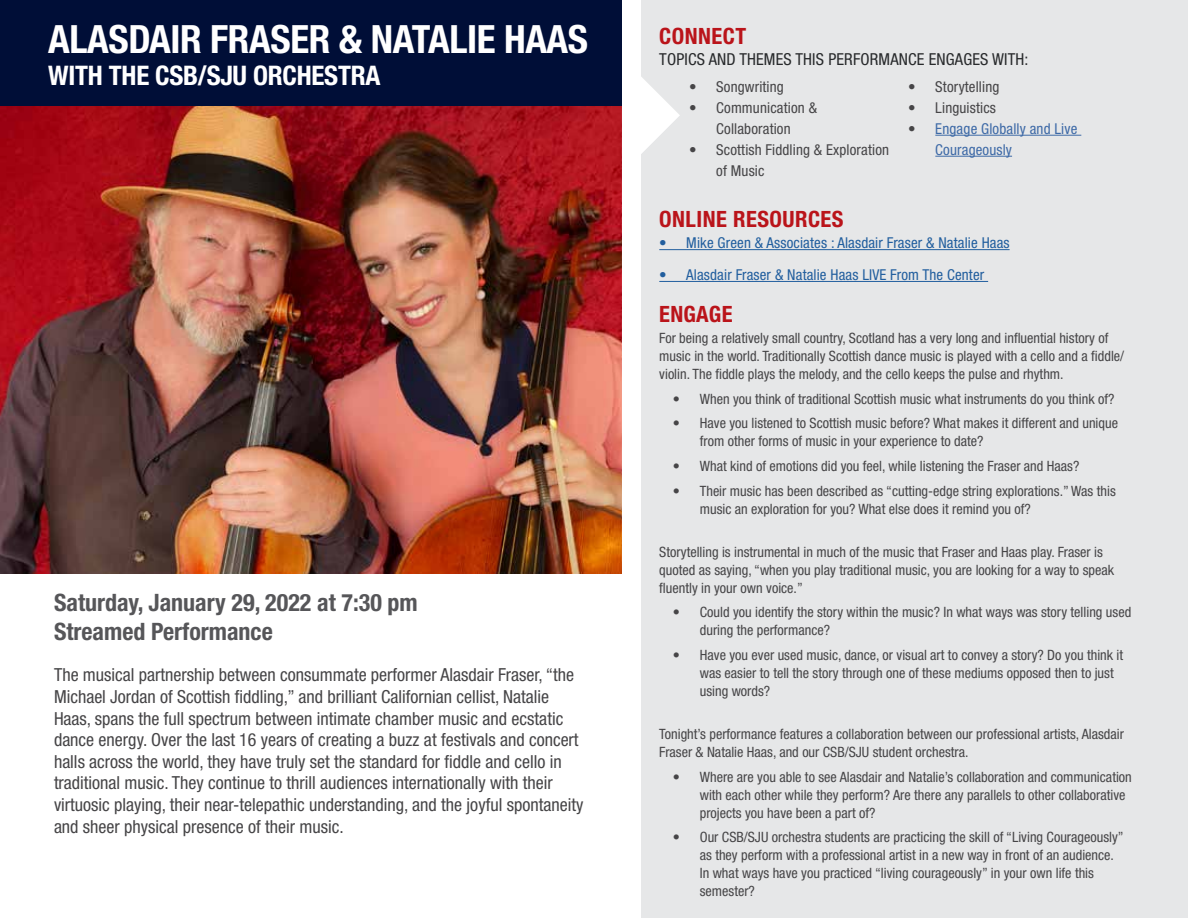
<style>
.page{position:relative;width:1188px;height:918px;background:#fff}
.page>*{position:absolute;margin:0;border:0;box-sizing:border-box;transform-origin:0 0}
.t1{font:700 condensed 39px "Helvetica Neue LT Pro";letter-spacing:-.01em;color:#fff}
.t2{font:700 condensed 27px "Helvetica Neue LT Pro";letter-spacing:-.01em;color:#fff}
.t3{font:700 condensed 24px/28.8px "Helvetica Neue LT Pro";color:#565659}
.t4{font:700 condensed 22.5px "Helvetica Neue LT Pro";letter-spacing:.02em;color:#ba141a}
.t5{font:condensed 18px/21.6px "Helvetica Neue LT Pro";color:#464547}
.t6{font:condensed 16.5px "Helvetica Neue LT Pro";letter-spacing:.01em;color:#282a2c}
.t7{font:condensed 15px/21px "Helvetica Neue LT Std";letter-spacing:.01em;color:#464547;text-align:center}
.t8{font:condensed 15px "Helvetica Neue LT Pro";letter-spacing:.01em;color:#215e9e}
.t9{font:condensed 15px/21px "Helvetica Neue LT Std";letter-spacing:.01em;color:#3e6aa7}
.t10{font:condensed 14.25px/18px "Helvetica Neue LT Std";color:#464547}
.s1{color:#464547}
</style>
<div class="page">
<div style="left:0;top:0;width:621px;height:108px;background:#000e37"></div>
<div style="left:642px;top:0;width:546px;height:918px;background:#e6e7e8"></div>
<svg style="left:641px;top:74px;width:39px;height:83px"></svg>
<hr style="left:659px;top:249px;width:351px;height:1px;background:#215e9e">
<hr style="left:659px;top:281px;width:329px;height:1px;background:#215e9e">
<hr style="left:935px;top:135px;width:146px;height:1px;background:#3e6aa7">
<hr style="left:935px;top:156px;width:77px;height:1px;background:#3e6aa7">
<img style="left:0;top:106px;width:621px;height:467px">
<h1 class="t1" style="left:48px;top:16px;width:541px">ALASDAIR FRASER &amp; NATALIE HAAS</h1>
<h2 class="t2" style="left:48px;top:59px;width:334px">WITH THE CSB/SJU ORCHESTRA</h2>
<h3 class="t3" style="left:54px;top:588px;width:365px">Saturday, January 29, 2022 at 7:30 pm<br>Streamed Performance</h3>
<p class="t5" style="left:54px;top:664px;width:531px">The musical partnership between consummate performer Alasdair Fraser, “the Michael Jordan of Scottish fiddling,” and brilliant Californian cellist, Natalie Haas, spans the full spectrum between intimate chamber music and ecstatic dance energy. Over the last 16 years of creating a buzz at festivals and concert halls across the world, they have truly set the standard for fiddle and cello in traditional music. They continue to thrill audiences internationally with their virtuosic playing, their near-telepathic understanding, and the joyful spontaneity and sheer physical presence of their music.</p>
<h3 class="t4" style="left:659px;top:23px;width:88px">CONNECT</h3>
<p class="t6" style="left:659px;top:50px;width:371px">TOPICS AND THEMES THIS PERFORMANCE ENGAGES WITH:</p>
<p class="t7" style="left:689px;top:76px;width:96px">• Songwriting</p>
<p class="t7" style="left:689px;top:97px;width:129px">• Communication &amp;<br>Collaboration</p>
<p class="t7" style="left:716px;top:139px;width:174px;text-align:left;text-indent:-27px">• Scottish Fiddling &amp; Exploration of Music</p>
<p class="t7" style="left:908px;top:76px;width:93px">• Storytelling</p>
<p class="t7" style="left:908px;top:97px;width:89px">• Linguistics</p>
<p class="t9" style="left:935px;top:118px;width:144px;text-indent:-27px"><span class="s1">•</span> Engage Globally and Live<br>Courageously</p>
<h3 class="t4" style="left:659px;top:206px;width:186px">ONLINE RESOURCES</h3>
<p class="t8" style="left:659px;top:234px;width:352px">• Mike Green &amp; Associates : Alasdair Fraser &amp; Natalie Haas</p>
<p class="t8" style="left:659px;top:266px;width:326px">• Alasdair Fraser &amp; Natalie Haas LIVE From The Center</p>
<h3 class="t4" style="left:659px;top:300px;width:75px">ENGAGE</h3>
<p class="t10" style="left:659px;top:329px;width:466px">For being a relatively small country, Scotland has a very long and influential history of music in the world. Traditionally Scottish dance music is played with a cello and a fiddle/ violin. The fiddle plays the melody, and the cello keeps the pulse and rhythm.</p>
<p class="t10" style="left:673px;top:389px;width:443px">• When you think of traditional Scottish music what instruments do you think of?</p>
<p class="t10" style="left:700px;top:414px;width:420px;text-indent:-27px">• Have you listened to Scottish music before? What makes it different and unique from other forms of music in your experience to date?</p>
<p class="t10" style="left:673px;top:457px;width:408px">• What kind of emotions did you feel, while listening the Fraser and Haas?</p>
<p class="t10" style="left:700px;top:482px;width:418px;text-indent:-27px">• Their music has been described as “cutting-edge string explorations.” Was this music an exploration for you? What else does it remind you of?</p>
<p class="t10" style="left:659px;top:542px;width:456px">Storytelling is instrumental in much of the music that Fraser and Haas play. Fraser is quoted as saying, “when you play traditional music, you are looking for a way to speak fluently in your own voice.”</p>
<p class="t10" style="left:700px;top:603px;width:433px;text-indent:-27px">• Could you identify the story within the music? In what ways was story telling used during the performance?</p>
<p class="t10" style="left:700px;top:646px;width:425px;text-indent:-27px">• Have you ever used music, dance, or visual art to convey a story? Do you think it was easier to tell the story through one of these mediums opposed then to just using words?</p>
<p class="t10" style="left:659px;top:725px;width:466px">Tonight’s performance features a collaboration between our professional artists, Alasdair<br>Fraser &amp; Natalie Haas, and our CSB/SJU student orchestra.</p>
<p class="t10" style="left:700px;top:767px;width:434px;text-indent:-27px">• Where are you able to see Alasdair and Natalie’s collaboration and communication with each other while they perform? Are there any parallels to other collaborative projects you have been a part of?</p>
<p class="t10" style="left:700px;top:828px;width:425px;text-indent:-27px">• Our CSB/SJU orchestra students are practicing the skill of “Living Courageously” as they perform with a professional artist in a new way in front of an audience.<br>In what ways have you practiced “living courageously” in your own life this semester?</p>
</div>
